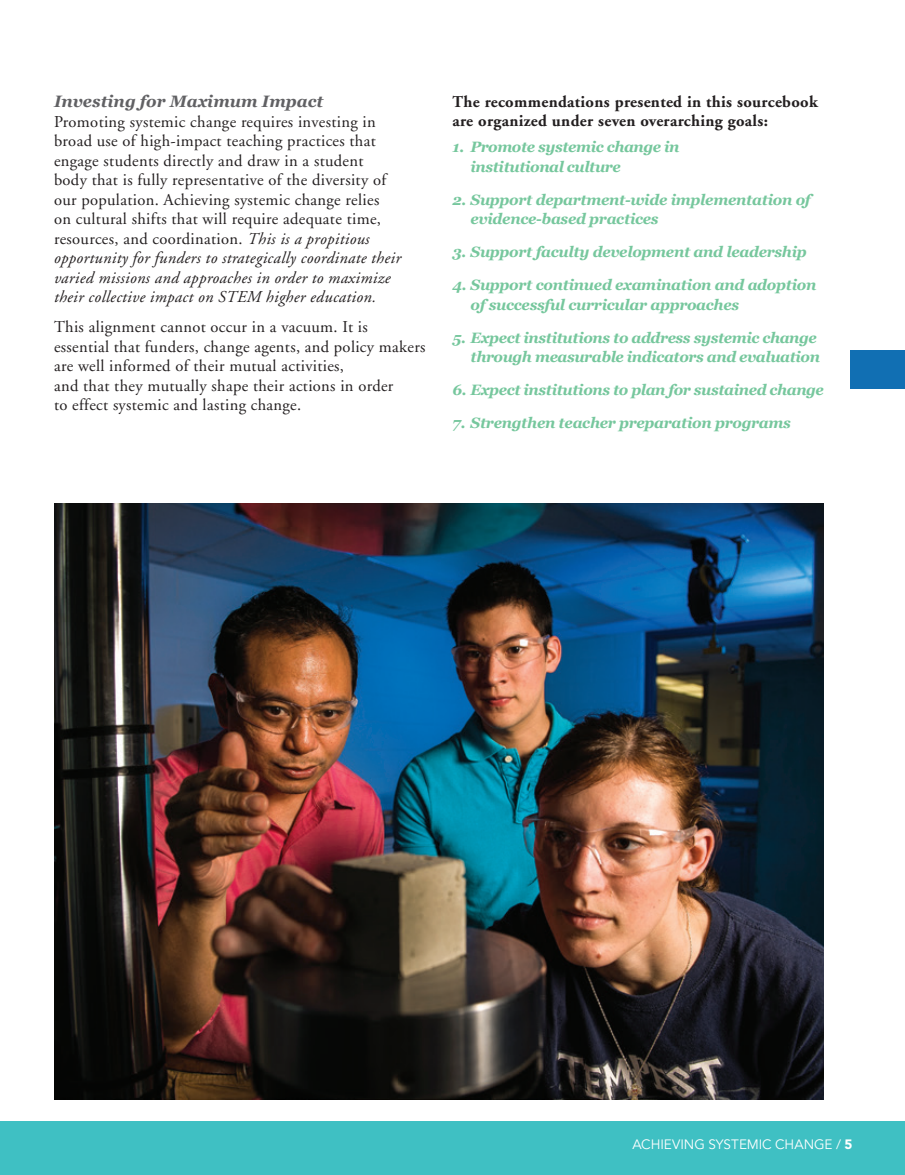
<style>
.page{position:relative;width:905px;height:1175px;background:#fff}
.page>*{position:absolute;margin:0;border:0;box-sizing:border-box;transform-origin:0 0}
.T{font:16.5px/19.5px "Adobe Garamond";letter-spacing:.02em;color:#231f20}
.T-2{font:700 16.5px/19.5px "Adobe Garamond";letter-spacing:.02em;color:#231f20}
._2{font:italic 700 16.5px "Georgia";color:#616164}
.t1{font:italic 700 15px/19.5px "Georgia";letter-spacing:-.02em;color:#76c79d}
.t2{font:13.5px "Avenir";letter-spacing:-.005em;color:#fff}
.s1{font-style:italic}
.s2{font-weight:900}
</style>
<div class="page">
<div style="left:0;top:1120px;width:904px;height:54px;background:#3fc0c3"></div>
<img style="left:54px;top:503px;width:770px;height:596px">
<div style="left:850px;top:350px;width:54px;height:39px;background:#116fb3"></div>
<p class="_2" style="left:54px;top:92px;width:271px">Investing for Maximum Impact</p>
<p class="T" style="left:54px;top:112px;width:348px">Promoting systemic change requires investing in broad use of high-impact teaching practices that engage students directly and draw in a student<br>body that is fully representative of the diversity of our population. Achieving systemic change relies<br>on cultural shifts that will require adequate time, resources, and coordination. <span class="s1">This is a propitious opportunity for funders to strategically coordinate their varied missions and approaches in order to maximize their collective impact on STEM higher education.</span></p>
<p class="T" style="left:54px;top:318px;width:373px">This alignment cannot occur in a vacuum. It is essential that funders, change agents, and policy makers are well informed of their mutual activities,<br>and that they mutually shape their actions in order<br>to effect systemic and lasting change.</p>
<p class="T-2" style="left:452px;top:92px;width:367px">The recommendations presented in this sourcebook are organized under seven overarching goals:</p>
<p class="t1" style="left:470px;top:137px;width:210px;text-indent:-18px">1. Promote systemic change in institutional culture</p>
<p class="t1" style="left:470px;top:190px;width:341px;text-indent:-18px">2. Support department-wide implementation of evidence-based practices</p>
<p class="t1" style="left:452px;top:242px;width:356px">3. Support faculty development and leadership</p>
<p class="t1" style="left:470px;top:275px;width:347px;text-indent:-18px">4. Support continued examination and adoption of successful curricular approaches</p>
<p class="t1" style="left:452px;top:328px;width:369px;text-align:right">5. Expect institutions to address systemic change through measurable indicators and evaluation</p>
<p class="t1" style="left:452px;top:380px;width:373px">6. Expect institutions to plan for sustained change</p>
<p class="t1" style="left:452px;top:413px;width:340px">7. Strengthen teacher preparation programs</p>
<p class="t2" style="left:632px;top:1136px;width:222px">ACHIEVING SYSTEMIC CHANGE / <span class="s2">5</span></p>
</div>
